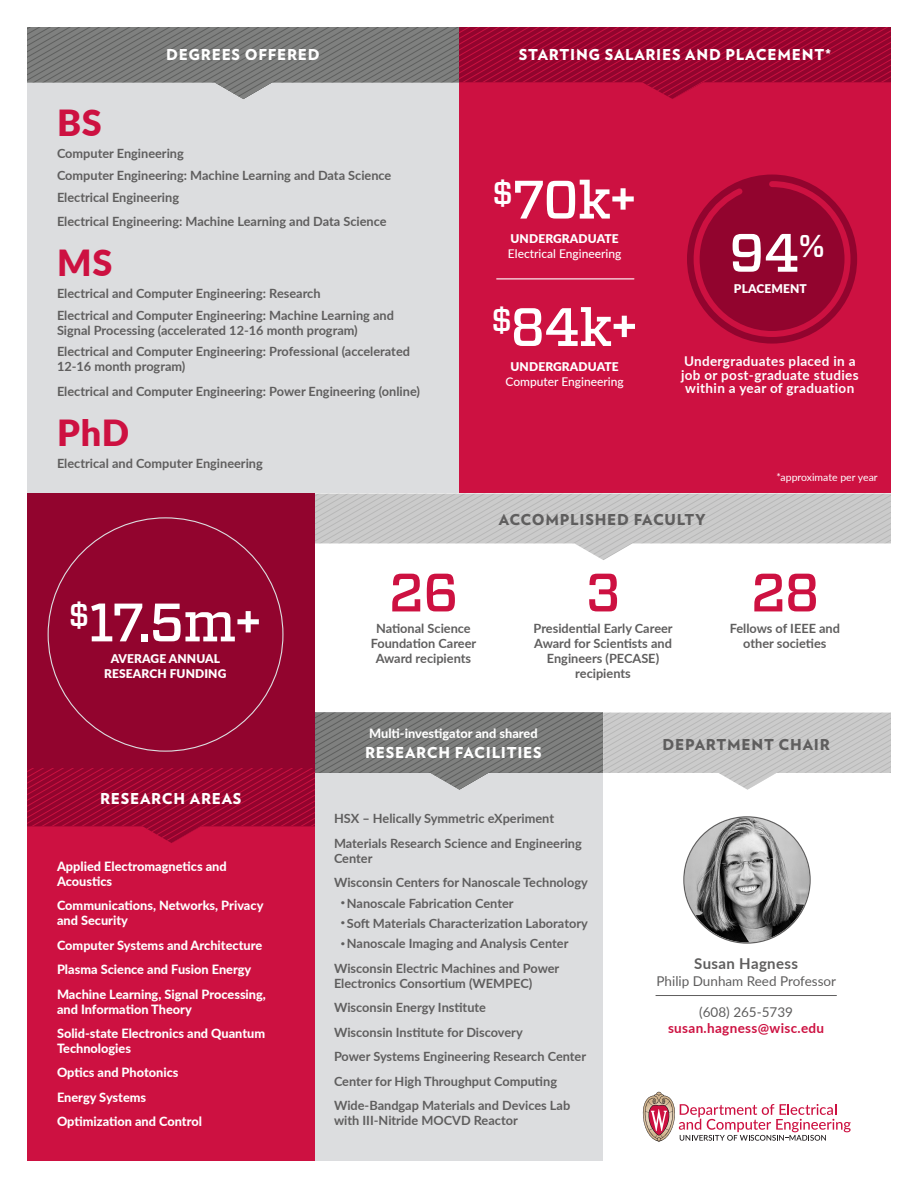
<style>
.page{position:relative;width:918px;height:1188px;background:#fff}
.page>*{position:absolute;margin:0;border:0;box-sizing:border-box;transform-origin:0 0}
.number_white{font:500 54px "Vitesse";letter-spacing:-.025em;color:#fff}
.number_red{font:500 54px "Vitesse";color:#cd1141}
.Dark_List_degrees_of{font:900 36px "Lato";color:#cd1141}
.Degrees{font:900 36px "Lato";color:#cd1141}
.Cat_white{font:900 15px "Verlag";letter-spacing:.05em;color:#fff}
.Cat_dark{font:900 15px "Verlag";letter-spacing:.05em;color:#5f5e5e}
.White_List_Research{font:900 15px "Verlag";letter-spacing:.05em;color:#fff}
.Chair_Name{font:700 15px "Lato";letter-spacing:.025em;color:#5f5e5e}
.placement_blurb{font:700 13.5px/13.5px "Lato";letter-spacing:.025em;color:#fff;text-align:center}
.Chair_phone{font:700 13.5px/16.8px "Lato";letter-spacing:.025em;color:#cd1141;text-align:center}
.Chair_Name-2{font:13.5px "Lato";color:#5f5e5e}
.Dark_List_Research_A{font:700 12.75px/15px "Lato";color:#5f5e5e}
.Dark_List_degrees_of-2{font:700 12.75px/15px "Lato";color:#5f5e5e}
.White_List_Research-2{font:800 12.75px/15px "Lato";color:#fff}
.Dark_Centered_label{font:700 12.75px/15px "Lato";color:#5f5e5e;text-align:center}
.Under_Label_white{font:900 12px/15px "Lato";letter-spacing:.01em;color:#fff;text-align:center}
.Under_Label_2_white{font:500 12px "Lato";color:#fff}
.disclaimer{font:10.5px "Lato";color:#fff}
.s1{font-weight:400;color:#5f5e5e}
</style>
<div class="page">
<div style="left:27px;top:27px;width:432px;height:467px;background:#dcdddf"></div>
<div style="left:459px;top:27px;width:432px;height:467px;background:#cd1141"></div>
<svg style="left:27px;top:27px;width:864px;height:72px"></svg>
<svg style="left:315px;top:494px;width:576px;height:66px"></svg>
<hr style="left:497px;top:278px;width:137px;height:1px;background:#fff">
<div style="left:27px;top:766px;width:288px;height:395px;background:#cd1141"></div>
<div style="left:315px;top:713px;width:288px;height:448px;background:#dcdddf"></div>
<svg style="left:27px;top:713px;width:864px;height:130px"></svg>
<div style="left:27px;top:494px;width:288px;height:274px;background:#92042e"></div>
<hr style="left:656px;top:995px;width:181px;height:1px;background:#5f5e5e">
<img style="left:685px;top:817px;width:124px;height:125px;border-radius:62px">
<svg style="left:642px;top:1092px;width:209px;height:50px"></svg>
<svg style="left:691px;top:178px;width:163px;height:162px"></svg>
<p class="Cat_white" style="left:166px;top:42px;width:155px">DEGREES OFFERED</p>
<p class="Cat_white" style="left:519px;top:42px;width:314px">STARTING SALARIES AND PLACEMENT*</p>
<p class="Degrees" style="left:57px;top:96px;width:46px">BS</p>
<p class="Dark_List_degrees_of-2" style="left:57px;top:145px;width:128px">Computer Engineering</p>
<p class="Dark_List_degrees_of-2" style="left:57px;top:167px;width:336px">Computer Engineering: Machine Learning and Data Science</p>
<p class="Dark_List_degrees_of-2" style="left:57px;top:189px;width:124px">Electrical Engineering</p>
<p class="Dark_List_degrees_of-2" style="left:57px;top:214px;width:331px">Electrical Engineering: Machine Learning and Data Science</p>
<p class="Dark_List_degrees_of" style="left:57px;top:236px;width:57px">MS</p>
<p class="Dark_List_degrees_of-2" style="left:57px;top:285px;width:265px">Electrical and Computer Engineering: Research</p>
<p class="Dark_List_degrees_of-2" style="left:57px;top:307px;width:338px">Electrical and Computer Engineering: Machine Learning and<br>Signal Processing (accelerated 12-16 month program)</p>
<p class="Dark_List_degrees_of-2" style="left:57px;top:344px;width:355px">Electrical and Computer Engineering: Professional (accelerated<br>12-16 month program)</p>
<p class="Dark_List_degrees_of-2" style="left:57px;top:384px;width:365px">Electrical and Computer Engineering: Power Engineering (online)</p>
<p class="Dark_List_degrees_of" style="left:57px;top:406px;width:74px">PhD</p>
<p class="Dark_List_degrees_of-2" style="left:57px;top:455px;width:207px">Electrical and Computer Engineering</p>
<p class="number_white" style="left:493px;top:164px;width:146px"><sup>$</sup>70k+</p>
<p class="Under_Label_white" style="left:511px;top:231px;width:110px">UNDERGRADUATE</p>
<p class="Under_Label_2_white" style="left:508px;top:245px;width:115px">Electrical Engineering</p>
<p class="number_white" style="left:491px;top:291px;width:148px"><sup>$</sup>84k+</p>
<p class="Under_Label_white" style="left:511px;top:358px;width:110px">UNDERGRADUATE</p>
<p class="Under_Label_2_white" style="left:506px;top:373px;width:120px">Computer Engineering</p>
<p class="number_white" style="left:729px;top:217px;width:97px">94<sup>%</sup></p>
<p class="Under_Label_white" style="left:734px;top:281px;width:74px">PLACEMENT</p>
<p class="placement_blurb" style="left:681px;top:354px;width:179px">Undergraduates placed in a job or post-graduate studies within a year of graduation</p>
<p class="disclaimer" style="left:776px;top:470px;width:103px">*approximate per year</p>
<p class="Cat_dark" style="left:499px;top:508px;width:208px">ACCOMPLISHED FACULTY</p>
<p class="number_white" style="left:69px;top:587px;width:195px"><sup>$</sup>17.5m+</p>
<p class="Under_Label_white" style="left:104px;top:651px;width:124px">AVERAGE ANNUAL<br>RESEARCH FUNDING</p>
<p class="number_red" style="left:388px;top:557px;width:72px">26</p>
<p class="Dark_Centered_label" style="left:371px;top:621px;width:107px">National Science<br>Foundation Career<br>Award recipients</p>
<p class="number_red" style="left:585px;top:557px;width:37px">3</p>
<p class="Dark_Centered_label" style="left:534px;top:621px;width:141px">Presidential Early Career<br>Award for Scientists and<br>Engineers (PECASE) recipients</p>
<p class="number_red" style="left:750px;top:557px;width:71px">28</p>
<p class="Dark_Centered_label" style="left:730px;top:621px;width:112px">Fellows of IEEE and other societies</p>
<p class="Cat_white" style="left:100px;top:786px;width:143px">RESEARCH AREAS</p>
<p class="White_List_Research-2" style="left:57px;top:858px;width:171px">Applied Electromagnetics and<br>Acoustics</p>
<p class="White_List_Research-2" style="left:57px;top:898px;width:208px">Communications, Networks, Privacy and Security</p>
<p class="White_List_Research-2" style="left:57px;top:937px;width:207px">Computer Systems and Architecture</p>
<p class="White_List_Research-2" style="left:57px;top:961px;width:196px">Plasma Science and Fusion Energy</p>
<p class="White_List_Research-2" style="left:57px;top:986px;width:210px">Machine Learning, Signal Processing, and Information Theory</p>
<p class="White_List_Research-2" style="left:57px;top:1025px;width:210px">Solid-state Electronics and Quantum<br>Technologies</p>
<p class="White_List_Research-2" style="left:57px;top:1065px;width:123px">Optics and Photonics</p>
<p class="White_List_Research-2" style="left:57px;top:1089px;width:91px">Energy Systems</p>
<p class="White_List_Research-2" style="left:57px;top:1114px;width:147px">Optimization and Control</p>
<p class="White_List_Research-2" style="left:369px;top:726px;width:170px">Multi-investigator and shared</p>
<p class="White_List_Research" style="left:365px;top:740px;width:178px">RESEARCH FACILITIES</p>
<p class="Dark_List_Research_A" style="left:334px;top:811px;width:222px">HSX – Helically Symmetric eXperiment</p>
<p class="Dark_List_Research_A" style="left:334px;top:835px;width:249px">Materials Research Science and Engineering<br>Center</p>
<p class="Dark_List_Research_A" style="left:334px;top:875px;width:255px">Wisconsin Centers for Nanoscale Technology</p>
<p class="Dark_List_Research_A" style="left:341px;top:895px;width:174px"><sup>•</sup> Nanoscale Fabrication Center</p>
<p class="Dark_List_Research_A" style="left:341px;top:915px;width:249px"><sup>•</sup> Soft Materials Characterization Laboratory</p>
<p class="Dark_List_Research_A" style="left:341px;top:936px;width:229px"><sup>•</sup> Nanoscale Imaging and Analysis Center</p>
<p class="Dark_List_Research_A" style="left:334px;top:960px;width:227px">Wisconsin Electric Machines and Power<br>Electronics Consortium (WEMPEC)</p>
<p class="Dark_List_Research_A" style="left:334px;top:1000px;width:154px">Wisconsin Energy Institute</p>
<p class="Dark_List_Research_A" style="left:334px;top:1024px;width:190px">Wisconsin Institute for Discovery</p>
<p class="Dark_List_Research_A" style="left:334px;top:1049px;width:254px">Power Systems Engineering Research Center</p>
<p class="Dark_List_Research_A" style="left:334px;top:1073px;width:225px">Center for High Throughput Computing</p>
<p class="Dark_List_Research_A" style="left:334px;top:1097px;width:238px">Wide-Bandgap Materials and Devices Lab with III-Nitride MOCVD Reactor</p>
<p class="Cat_dark" style="left:663px;top:733px;width:169px">DEPARTMENT CHAIR</p>
<p class="Chair_Name" style="left:694px;top:953px;width:105px">Susan Hagness</p>
<p class="Chair_Name-2" style="left:657px;top:972px;width:181px">Philip Dunham Reed Professor</p>
<p class="Chair_phone" style="left:668px;top:1003px;width:158px"><span class="s1">(608) 265-5739 </span>susan.hagness@wisc.edu</p>
</div>
